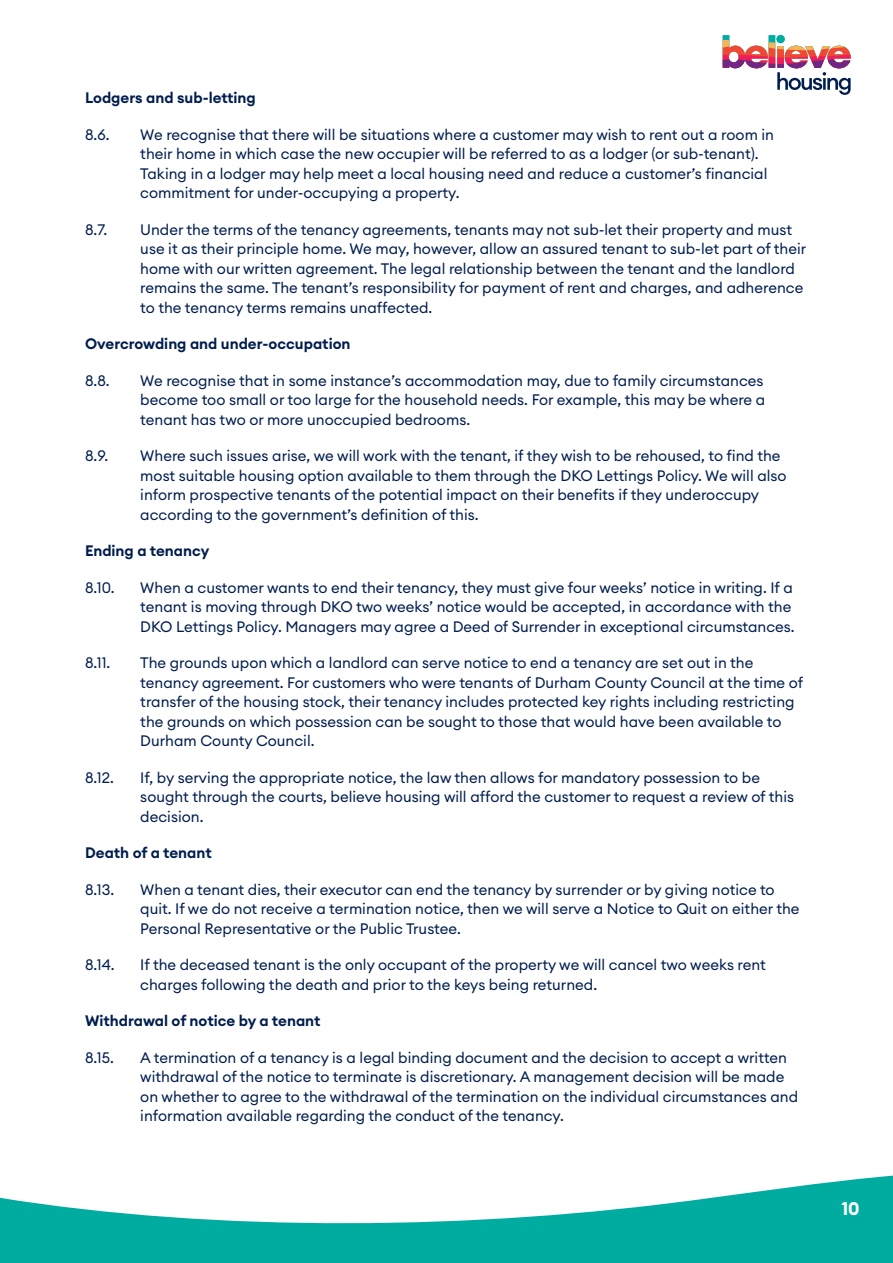
<style>
.page{position:relative;width:893px;height:1263px;background:#fff}
.page>*{position:absolute;margin:0;border:0;box-sizing:border-box;transform-origin:0 0}
.t1{font:700 18px "Euclid Circular A";color:#fff}
.t2{font:15px/19.5px "Euclid Circular A";color:#001d4e}
.t3{font:600 15px "Euclid Circular A";color:#001d4e}
</style>
<div class="page">
<svg style="left:723px;top:35px;width:128px;height:60px"></svg>
<svg style="left:0;top:1175px;width:893px;height:88px;fill:#00aca0"></svg>
<p class="t3" style="left:85px;top:88px;width:172px">Lodgers and sub-letting</p>
<p class="t2" style="left:85px;top:124px;width:26px">8.6.</p>
<p class="t2" style="left:140px;top:124px;width:635px">We recognise that there will be situations where a customer may wish to rent out a room in their home in which case the new occupier will be referred to as a lodger (or sub-tenant).<br>Taking in a lodger may help meet a local housing need and reduce a customer’s financial commitment for under-occupying a property.</p>
<p class="t2" style="left:85px;top:219px;width:24px">8.7.</p>
<p class="t2" style="left:140px;top:219px;width:667px">Under the terms of the tenancy agreements, tenants may not sub-let their property and must use it as their principle home. We may, however, allow an assured tenant to sub-let part of their home with our written agreement. The legal relationship between the tenant and the landlord remains the same. The tenant’s responsibility for payment of rent and charges, and adherence to the tenancy terms remains unaffected.</p>
<p class="t3" style="left:85px;top:334px;width:267px">Overcrowding and under-occupation</p>
<p class="t2" style="left:85px;top:370px;width:26px">8.8.</p>
<p class="t2" style="left:140px;top:370px;width:626px">We recognise that in some instance’s accommodation may, due to family circumstances become too small or too large for the household needs. For example, this may be where a tenant has two or more unoccupied bedrooms.</p>
<p class="t2" style="left:85px;top:446px;width:25px">8.9.</p>
<p class="t2" style="left:140px;top:446px;width:648px">Where such issues arise, we will work with the tenant, if they wish to be rehoused, to find the most suitable housing option available to them through the DKO Lettings Policy. We will also inform prospective tenants of the potential impact on their benefits if they underoccupy according to the government’s definition of this.</p>
<p class="t3" style="left:85px;top:541px;width:126px">Ending a tenancy</p>
<p class="t2" style="left:85px;top:577px;width:31px">8.10.</p>
<p class="t2" style="left:140px;top:577px;width:656px">When a customer wants to end their tenancy, they must give four weeks’ notice in writing. If a tenant is moving through DKO two weeks’ notice would be accepted, in accordance with the<br>DKO Lettings Policy. Managers may agree a Deed of Surrender in exceptional circumstances.</p>
<p class="t2" style="left:85px;top:653px;width:27px">8.11.</p>
<p class="t2" style="left:140px;top:653px;width:665px">The grounds upon which a landlord can serve notice to end a tenancy are set out in the tenancy agreement. For customers who were tenants of Durham County Council at the time of transfer of the housing stock, their tenancy includes protected key rights including restricting the grounds on which possession can be sought to those that would have been available to Durham County Council.</p>
<p class="t2" style="left:85px;top:767px;width:30px">8.12.</p>
<p class="t2" style="left:140px;top:767px;width:655px">If, by serving the appropriate notice, the law then allows for mandatory possession to be sought through the courts, believe housing will afford the customer to request a review of this decision.</p>
<p class="t3" style="left:85px;top:843px;width:128px">Death of a tenant</p>
<p class="t2" style="left:85px;top:879px;width:31px">8.13.</p>
<p class="t2" style="left:140px;top:879px;width:661px">When a tenant dies, their executor can end the tenancy by surrender or by giving notice to quit. If we do not receive a termination notice, then we will serve a Notice to Quit on either the<br>Personal Representative or the Public Trustee.</p>
<p class="t2" style="left:85px;top:955px;width:31px">8.14.</p>
<p class="t2" style="left:140px;top:955px;width:627px">If the deceased tenant is the only occupant of the property we will cancel two weeks rent charges following the death and prior to the keys being returned.</p>
<p class="t3" style="left:85px;top:1011px;width:237px">Withdrawal of notice by a tenant</p>
<p class="t2" style="left:85px;top:1047px;width:30px">8.15.</p>
<p class="t2" style="left:140px;top:1047px;width:659px">A termination of a tenancy is a legal binding document and the decision to accept a written withdrawal of the notice to terminate is discretionary. A management decision will be made on whether to agree to the withdrawal of the termination on the individual circumstances and information available regarding the conduct of the tenancy.</p>
<p class="t1" style="left:841px;top:1197px;width:20px">10</p>
</div>
